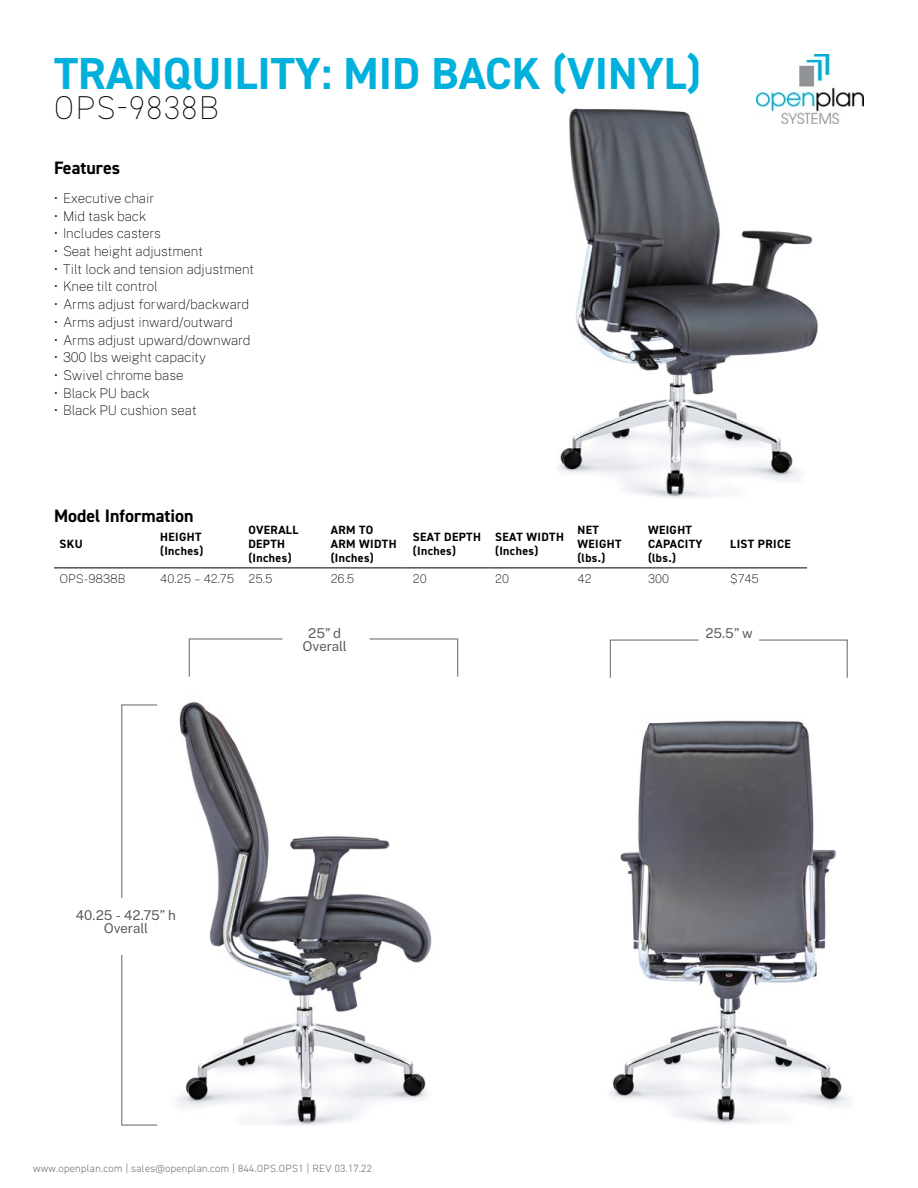
<style>
.page{position:relative;width:918px;height:1188px;background:#fff}
.page>*{position:absolute;margin:0;border:0;box-sizing:border-box;transform-origin:0 0}
.t1{font:700 45px "DIN2014";color:#00b0dc}
.t2{font:200 33px "DIN2014";letter-spacing:.05em;color:#000}
.t3{font:700 18px "DIN2014";color:#000}
.t4{font:100 13.5px "Public Sans";letter-spacing:-.005em;color:#000}
.t5{font:13.5px/12.9px "Public Sans";color:#58595b;text-align:center}
.t6{font:700 12px/14.4px "DIN2014";letter-spacing:.03em;color:#000}
.t7{font:100 12px "Public Sans";color:#000}
.t8{font:300 10.5px "DIN2014";letter-spacing:.03em;color:#6d6e71}
</style>
<div class="page">
<img style="left:831px;top:87px;width:33px;height:36px">
<img style="left:558px;top:91px;width:273px;height:407px">
<hr style="left:54px;top:568px;width:101px;height:1px;background:#000">
<hr style="left:155px;top:568px;width:88px;height:1px;background:#000">
<hr style="left:243px;top:568px;width:82px;height:1px;background:#000">
<hr style="left:325px;top:568px;width:83px;height:1px;background:#000">
<hr style="left:408px;top:568px;width:82px;height:1px;background:#000">
<hr style="left:490px;top:568px;width:82px;height:1px;background:#000">
<hr style="left:572px;top:568px;width:71px;height:1px;background:#000">
<hr style="left:643px;top:568px;width:82px;height:1px;background:#000">
<hr style="left:725px;top:568px;width:82px;height:1px;background:#000">
<img style="left:177px;top:702px;width:255px;height:424px">
<svg style="left:121px;top:704px;width:37px;height:194px"></svg>
<svg style="left:121px;top:955px;width:37px;height:171px"></svg>
<svg style="left:188px;top:638px;width:95px;height:39px"></svg>
<svg style="left:369px;top:638px;width:90px;height:39px"></svg>
<img style="left:610px;top:720px;width:239px;height:404px">
<svg style="left:609px;top:639px;width:90px;height:39px"></svg>
<svg style="left:759px;top:639px;width:89px;height:39px"></svg>
<h1 class="t1" style="left:54px;top:44px;width:648px">TRANQUILITY: MID BACK (VINYL)</h1>
<h2 class="t2" style="left:54px;top:88px;width:166px">OPS-9838B</h2>
<h3 class="t3" style="left:54px;top:156px;width:68px">Features</h3>
<p class="t4" style="left:54px;top:188px;width:102px">• Executive chair</p>
<p class="t4" style="left:54px;top:206px;width:94px">• Mid task back</p>
<p class="t4" style="left:54px;top:224px;width:109px">• Includes casters</p>
<p class="t4" style="left:54px;top:241px;width:150px">• Seat height adjustment</p>
<p class="t4" style="left:54px;top:259px;width:202px">• Tilt lock and tension adjustment</p>
<p class="t4" style="left:54px;top:277px;width:105px">• Knee tilt control</p>
<p class="t4" style="left:54px;top:294px;width:197px">• Arms adjust forward/backward</p>
<p class="t4" style="left:54px;top:312px;width:181px">• Arms adjust inward/outward</p>
<p class="t4" style="left:54px;top:330px;width:198px">• Arms adjust upward/downward</p>
<p class="t4" style="left:54px;top:348px;width:154px">• 300 lbs weight capacity</p>
<p class="t4" style="left:54px;top:365px;width:131px">• Swivel chrome base</p>
<p class="t4" style="left:54px;top:383px;width:97px">• Black PU back</p>
<p class="t4" style="left:54px;top:401px;width:144px">• Black PU cushion seat</p>
<h3 class="t3" style="left:54px;top:504px;width:141px">Model Information</h3>
<p class="t6" style="left:59px;top:537px;width:25px">SKU</p>
<p class="t6" style="left:160px;top:529px;width:45px">HEIGHT (Inches)</p>
<p class="t6" style="left:248px;top:522px;width:51px">OVERALL<br>DEPTH (Inches)</p>
<p class="t6" style="left:331px;top:522px;width:67px">ARM TO<br>ARM WIDTH (Inches)</p>
<p class="t6" style="left:413px;top:529px;width:69px">SEAT DEPTH (Inches)</p>
<p class="t6" style="left:495px;top:529px;width:70px">SEAT WIDTH (Inches)</p>
<p class="t6" style="left:577px;top:522px;width:45px">NET<br>WEIGHT (lbs.)</p>
<p class="t6" style="left:648px;top:523px;width:56px;line-height:14px">WEIGHT<br>CAPACITY (lbs.)</p>
<p class="t6" style="left:730px;top:537px;width:62px">LIST PRICE</p>
<p class="t7" style="left:59px;top:570px;width:68px">OPS-9838B</p>
<p class="t7" style="left:160px;top:570px;width:114px">40.25 – 42.75 25.5</p>
<p class="t7" style="left:331px;top:570px;width:25px">26.5</p>
<p class="t7" style="left:413px;top:570px;width:15px">20</p>
<p class="t7" style="left:495px;top:570px;width:15px">20</p>
<p class="t7" style="left:577px;top:570px;width:16px">42</p>
<p class="t7" style="left:648px;top:570px;width:23px">300</p>
<p class="t7" style="left:730px;top:570px;width:30px">$745</p>
<p class="t5" style="left:76px;top:908px;width:102px">40.25 - 42.75” h<br>Overall</p>
<p class="t5" style="left:303px;top:626px;width:46px;line-height:13.5px">25” d<br>Overall</p>
<p class="t5" style="left:705px;top:626px;width:49px">25.5” w</p>
<p class="t8" style="left:33px;top:1162px;width:340px">www.openplan.com | sales@openplan.com | 844.OPS.OPS1 | REV 03.17.22</p>
</div>
